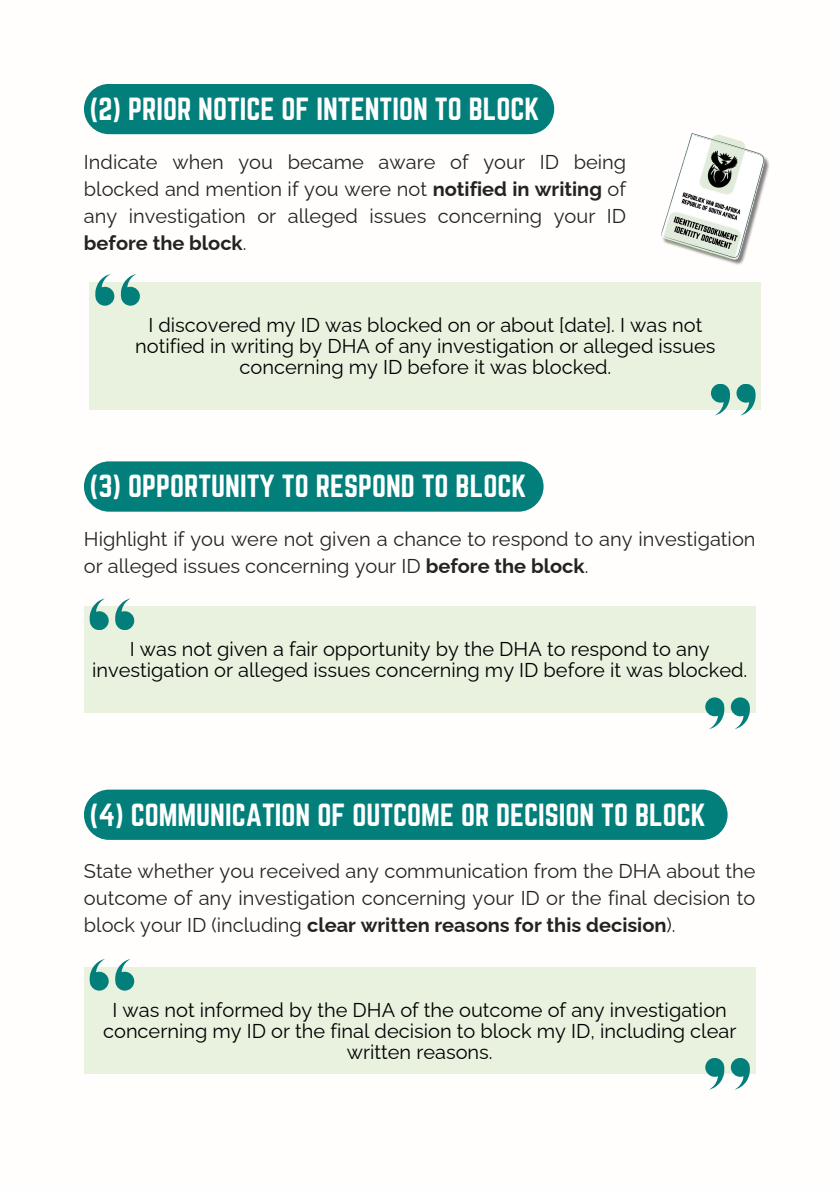
<style>
.page{position:relative;width:839px;height:1191px;background:#fff}
.page>*{position:absolute;margin:0;border:0;box-sizing:border-box;transform-origin:0 0}
.t1{font:28px "Norwester";color:#fff}
.t2{font:20px/27px "Raleway";color:#232323;text-align:justify}
.t3{font:20px/21px "Raleway";color:#000;text-align:center}
.s1{font-weight:700}
</style>
<div class="page">
<div style="left:84px;top:84px;width:470px;height:50px;background:#027f7b;border-radius:25px"></div>
<div style="left:90px;top:282px;width:671px;height:128px;background:#e9f2df"></div>
<svg style="left:95px;top:274px;width:19px;height:31px"></svg>
<svg style="left:121px;top:274px;width:19px;height:31px"></svg>
<svg style="left:736px;top:384px;width:19px;height:31px"></svg>
<svg style="left:711px;top:384px;width:19px;height:31px"></svg>
<div style="left:84px;top:461px;width:459px;height:51px;background:#027f7b;border-radius:25px"></div>
<div style="left:84px;top:607px;width:671px;height:106px;background:#e9f2df"></div>
<svg style="left:90px;top:598px;width:19px;height:32px"></svg>
<svg style="left:115px;top:598px;width:19px;height:32px"></svg>
<svg style="left:730px;top:698px;width:19px;height:31px"></svg>
<svg style="left:705px;top:698px;width:19px;height:31px"></svg>
<div style="left:84px;top:790px;width:643px;height:50px;background:#027f7b;border-radius:25px"></div>
<div style="left:84px;top:967px;width:671px;height:107px;background:#e9f2df"></div>
<svg style="left:90px;top:959px;width:19px;height:31px"></svg>
<svg style="left:115px;top:959px;width:19px;height:31px"></svg>
<svg style="left:730px;top:1058px;width:19px;height:32px"></svg>
<svg style="left:705px;top:1058px;width:19px;height:32px"></svg>
<img style="left:660px;top:133px;width:110px;height:132px">
<h1 class="t1" style="left:90px;top:92px;width:451px">(2) PRIOR NOTICE OF INTENTION TO BLOCK</h1>
<p class="t2" style="left:84px;top:148px;width:543px">Indicate when you became aware of your ID being blocked and mention if you were not <span class="s1">notified in writing</span> of any investigation or alleged issues concerning your ID <span class="s1">before the block</span>.</p>
<p class="t3" style="left:148px;top:314px;width:555px">I discovered my ID was blocked on or about [date]. I was not</p>
<p class="t3" style="left:135px;top:335px;width:581px">notified in writing by DHA of any investigation or alleged issues concerning my ID before it was blocked.</p>
<p class="t1" style="left:90px;top:469px;width:438px">(3) OPPORTUNITY TO RESPOND TO BLOCK</p>
<p class="t2" style="left:84px;top:526px;width:673px">Highlight if you were not given a chance to respond to any investigation or alleged issues concerning your ID <span class="s1">before the block</span>.</p>
<p class="t3" style="left:130px;top:638px;width:581px">I was not given a fair opportunity by the DHA to respond to any</p>
<h1 class="t3" style="left:92px;top:659px;width:656px">investigation or alleged issues concerning my ID before it was blocked.</h1>
<p class="t1" style="left:90px;top:798px;width:617px">(4) COMMUNICATION OF OUTCOME OR DECISION TO BLOCK</p>
<p class="t2" style="left:84px;top:858px;width:673px">State whether you received any communication from the DHA about the outcome of any investigation concerning your ID or the final decision to block your ID (including <span class="s1">clear written reasons for this decision</span>).</p>
<p class="t3" style="left:103px;top:999px;width:634px">I was not informed by the DHA of the outcome of any investigation concerning my ID or the final decision to block my ID, including clear written reasons.</p>
</div>
